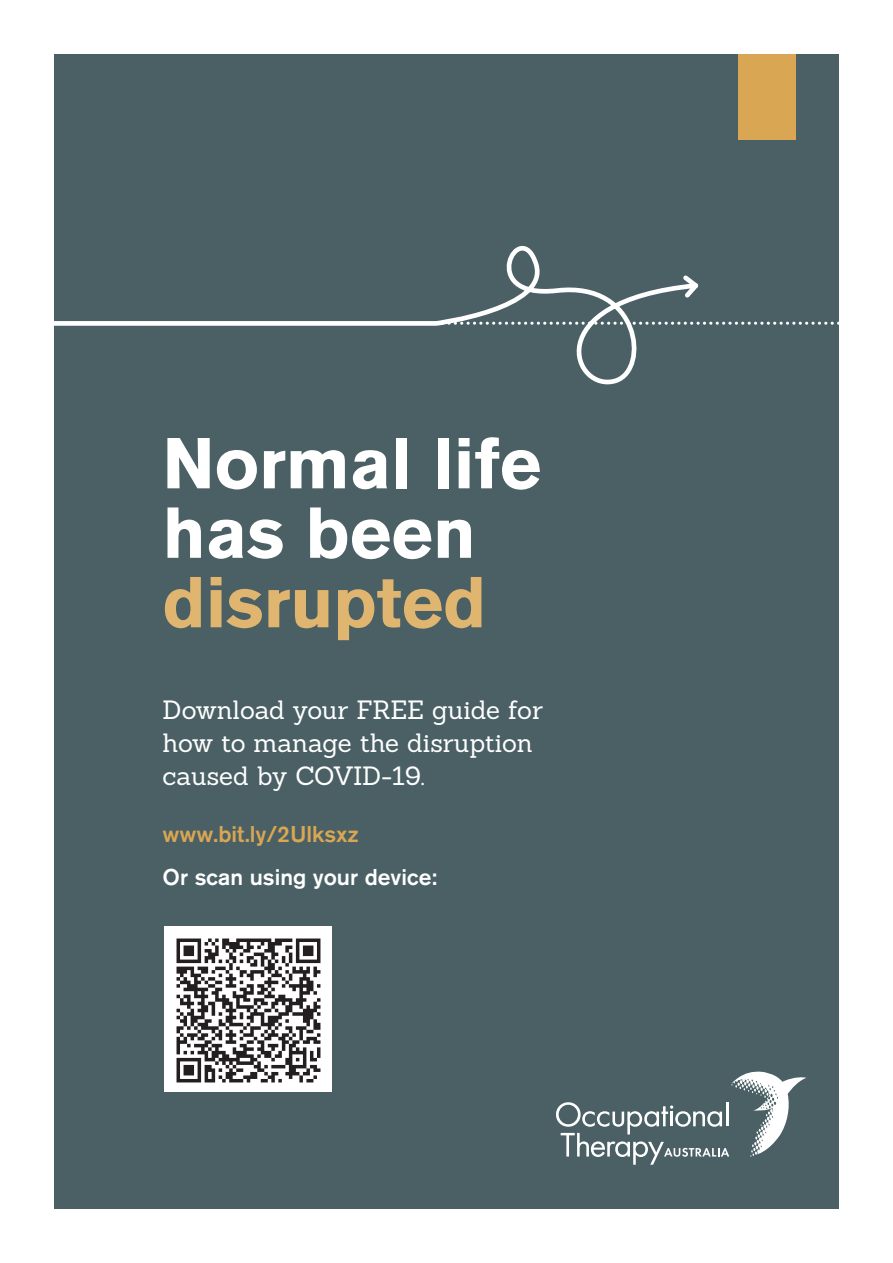
<style>
.page{position:relative;width:893px;height:1263px;background:#fff}
.page>*{position:absolute;margin:0;border:0;box-sizing:border-box;transform-origin:0 0}
.t1{font:700 71.25px/69.4px "Akzidenz Grotesk BQ";color:#fff}
.t2{font:700 71.25px "Akzidenz Grotesk BQ";color:#dfb570}
.t3{font:25.8px/33.2px "Sanchez";letter-spacing:-.01em;color:#fff}
.t4{font:500 22.65px "Akzidenz Grotesk BQ";color:#fff}
.t5{font:500 22.65px "Akzidenz Grotesk BQ";color:#d9a653}
</style>
<div class="page">
<div style="left:54px;top:54px;width:785px;height:1155px;background:#4a6065"></div>
<div style="left:738px;top:54px;width:58px;height:86px;background:#d9a653"></div>
<svg style="left:703px;top:322px;width:136px;height:3px"></svg>
<svg style="left:54px;top:245px;width:646px;height:140px"></svg>
<svg style="left:679px;top:271px;width:21px;height:31px"></svg>
<svg style="left:556px;top:1071px;width:250px;height:94px"></svg>
<div style="left:164px;top:927px;width:168px;height:165px;background:#fff"></div>
<img style="left:176px;top:938px;width:145px;height:145px">
<p class="t1" style="left:163px;top:429px;width:380px">Normal life has been</p>
<p class="t2" style="left:163px;top:561px;width:325px">disrupted</p>
<p class="t3" style="left:163px;top:693px;width:382px">Download your FREE guide for how to manage the disruption caused by COVID-19.</p>
<p class="t5" style="left:163px;top:820px;width:198px">www.bit.ly/2Ulksxz</p>
<p class="t4" style="left:163px;top:863px;width:276px">Or scan using your device:</p>
</div>
